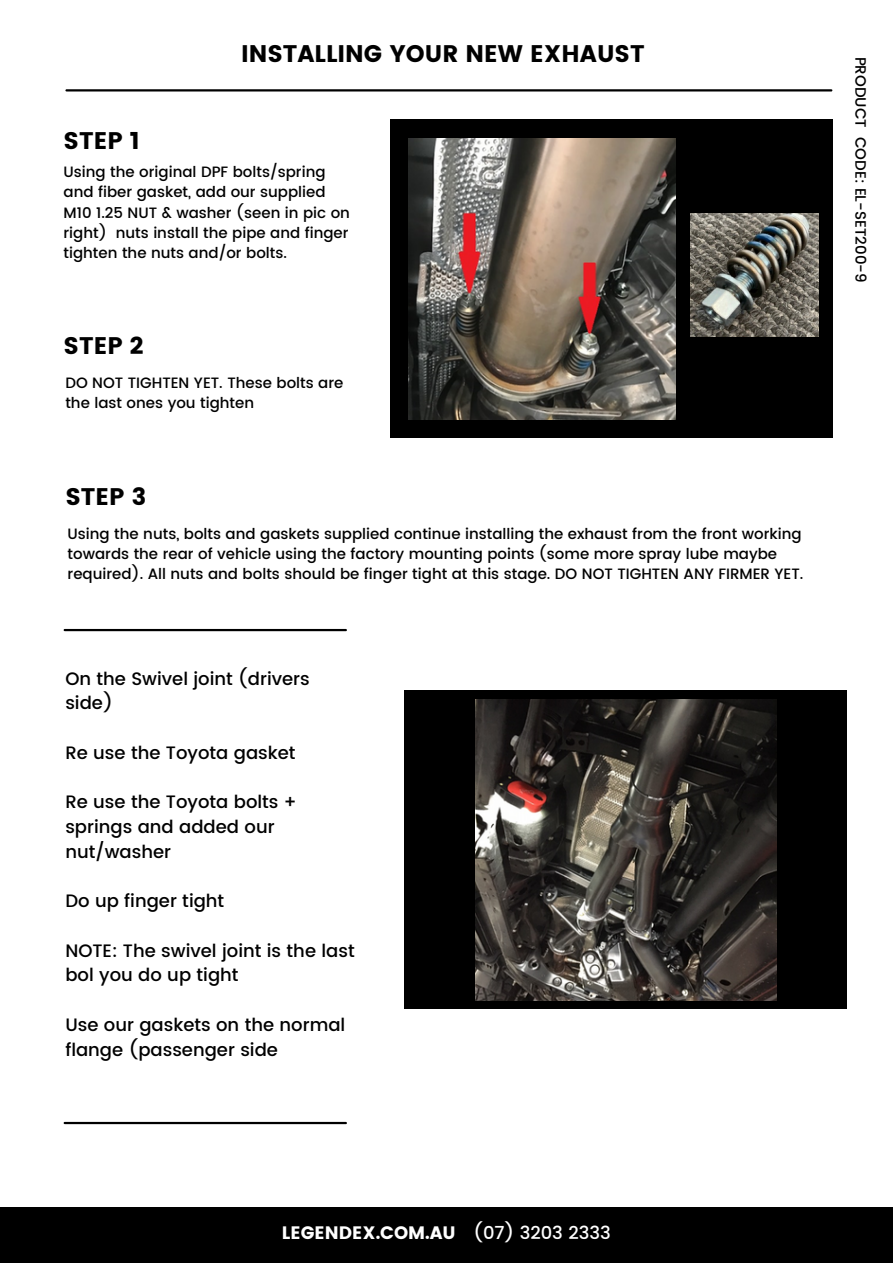
<style>
.page{position:relative;width:893px;height:1264px;background:#fff}
.page>*{position:absolute;margin:0;border:0;box-sizing:border-box;transform-origin:0 0}
.t1{font:24px "Poppins";color:#000}
.t2{font:500 18px/24.8px "Poppins";color:#000}
.t3{font:18px "Poppins";color:#fff}
.t4{font:500 15px/20.2px "Poppins";color:#000}
.s1{font-weight:500}
</style>
<div class="page">
<div style="left:389px;top:119px;width:443px;height:319px;background:#000"></div>
<div style="left:404px;top:690px;width:443px;height:318px;background:#000"></div>
<div style="left:0;top:1207px;width:892px;height:55px;background:#000"></div>
<hr style="left:66px;top:89px;width:765px;height:2px;background:#000">
<img style="left:408px;top:138px;width:267px;height:281px">
<img style="left:691px;top:213px;width:127px;height:124px">
<img style="left:475px;top:699px;width:301px;height:301px">
<hr style="left:65px;top:629px;width:281px;height:2px;background:#000">
<hr style="left:65px;top:1121px;width:281px;height:3px;background:#000">
<h1 class="t1" style="left:64px;top:127px;width:78px">STEP 1</h1>
<h1 class="t1" style="left:241px;top:40px;width:405px">INSTALLING YOUR NEW EXHAUST</h1>
<p class="t4" style="left:64px;top:162px;width:288px">Using the original DPF bolts/spring and fiber gasket, add our supplied M10 1.25 NUT &amp; washer (seen in pic on right) nuts install the pipe and finger tighten the nuts and/or bolts.</p>
<h1 class="t1" style="left:64px;top:332px;width:81px">STEP 2</h1>
<p class="t4" style="left:65px;top:373px;width:279px">DO NOT TIGHTEN YET. These bolts are the last ones you tighten</p>
<h1 class="t1" style="left:65px;top:482px;width:82px">STEP 3</h1>
<p class="t4" style="left:68px;top:523px;width:737px">Using the nuts, bolts and gaskets supplied continue installing the exhaust from the front working towards the rear of vehicle using the factory mounting points (some more spray lube maybe required). All nuts and bolts should be finger tight at this stage. DO NOT TIGHTEN ANY FIRMER YET.</p>
<p class="t2" style="left:65px;top:666px;width:246px">On the Swivel joint (drivers side)</p>
<p class="t2" style="left:65px;top:740px;width:232px">Re use the Toyota gasket</p>
<p class="t2" style="left:65px;top:789px;width:233px">Re use the Toyota bolts + springs and added our nut/washer</p>
<p class="t2" style="left:65px;top:888px;width:160px">Do up finger tight</p>
<p class="t2" style="left:65px;top:938px;width:291px">NOTE: The swivel joint is the last bol you do up tight</p>
<p class="t2" style="left:65px;top:1012px;width:281px">Use our gaskets on the normal flange (passenger side</p>
<p class="t4" style="left:870px;top:57px;width:227px;rotate:90deg">PRODUCT CODE: EL-SET200-9</p>
<p class="t3" style="left:282px;top:1222px;width:330px">LEGENDEX.COM.AU <span class="s1">(07) 3203 2333</span></p>
</div>
